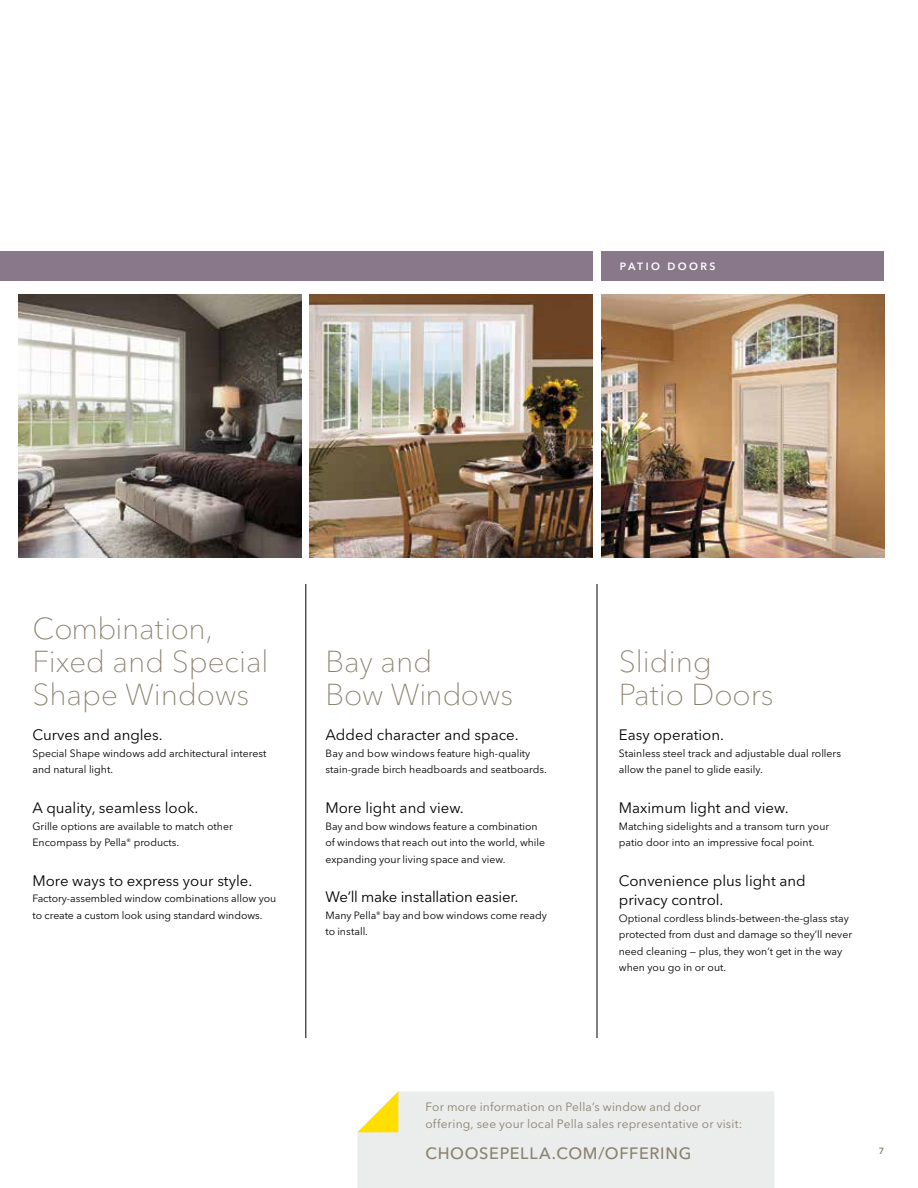
<style>
.page{position:relative;width:918px;height:1188px;background:#fff}
.page>*{position:absolute;margin:0;border:0;box-sizing:border-box;transform-origin:0 0}
.t1{font:100 30px/33px "Avenir Next LT Pro";color:#8a8270}
.t2{font:500 16.35px "Avenir Next LT Pro";letter-spacing:.045em;color:#8a8270}
.t3{font:15px/19.5px "Avenir Next LT Pro";color:#000}
.t4{font:12px/16.5px "Avenir Next LT Pro";letter-spacing:.015em;color:#8a8270}
.t5{font:10.5px/16.5px "Avenir Next LT Pro";color:#000}
.t6{font:600 10.5px "Avenir Next LT Pro";letter-spacing:.23em;color:#fff}
.t7{font:600 9px "Avenir Next LT Pro";color:#8a8270}
</style>
<div class="page">
<div style="left:601px;top:252px;width:283px;height:29px;background:#89778a"></div>
<img style="left:18px;top:294px;width:283px;height:263px">
<div style="left:0;top:252px;width:593px;height:29px;background:#89778a"></div>
<img style="left:310px;top:294px;width:283px;height:263px">
<img style="left:601px;top:294px;width:283px;height:263px">
<hr style="left:597px;top:584px;width:1px;height:454px;background:#000">
<hr style="left:306px;top:584px;width:1px;height:454px;background:#000">
<div style="left:357px;top:1091px;width:417px;height:97px;background:#ebecec"></div>
<p class="t6" style="left:620px;top:260px;width:97px">PATIO DOORS</p>
<h1 class="t1" style="left:32px;top:612px;width:238px">Combination,<br>Fixed and Special<br>Shape Windows</h1>
<h3 class="t3" style="left:32px;top:725px;width:132px">Curves and angles.</h3>
<p class="t5" style="left:32px;top:745px;width:236px">Special Shape windows add architectural interest and natural light.</p>
<h3 class="t3" style="left:32px;top:798px;width:167px">A quality, seamless look.</h3>
<p class="t5" style="left:32px;top:818px;width:202px">Grille options are available to match other<br>Encompass by Pella<sup>®</sup> products.</p>
<h3 class="t3" style="left:32px;top:871px;width:221px">More ways to express your style.</h3>
<p class="t5" style="left:32px;top:890px;width:245px">Factory-assembled window combinations allow you to create a custom look using standard windows.</p>
<h1 class="t1" style="left:325px;top:645px;width:189px">Bay and<br>Bow Windows</h1>
<h3 class="t3" style="left:325px;top:725px;width:195px">Added character and space.</h3>
<p class="t5" style="left:325px;top:745px;width:223px">Bay and bow windows feature high-quality stain-grade birch headboards and seatboards.</p>
<h3 class="t3" style="left:325px;top:798px;width:140px">More light and view.</h3>
<p class="t5" style="left:325px;top:818px;width:221px">Bay and bow windows feature a combination of windows that reach out into the world, while expanding your living space and view.</p>
<h3 class="t3" style="left:325px;top:887px;width:195px">We’ll make installation easier.</h3>
<p class="t5" style="left:325px;top:907px;width:223px">Many Pella<sup>®</sup> bay and bow windows come ready to install.</p>
<h1 class="t1" style="left:619px;top:645px;width:156px">Sliding<br>Patio Doors</h1>
<h3 class="t3" style="left:619px;top:725px;width:107px">Easy operation.</h3>
<p class="t5" style="left:619px;top:745px;width:224px">Stainless steel track and adjustable dual rollers allow the panel to glide easily.</p>
<h3 class="t3" style="left:619px;top:798px;width:171px">Maximum light and view.</h3>
<p class="t5" style="left:619px;top:818px;width:212px">Matching sidelights and a transom turn your patio door into an impressive focal point.</p>
<h3 class="t3" style="left:619px;top:871px;width:188px">Convenience plus light and privacy control.</h3>
<p class="t5" style="left:619px;top:910px;width:235px">Optional cordless blinds-between-the-glass stay protected from dust and damage so they’ll never need cleaning — plus, they won’t get in the way when you go in or out.</p>
<p class="t4" style="left:425px;top:1099px;width:319px">For more information on Pella’s window and door offering, see your local Pella sales representative or visit:</p>
<h2 class="t2" style="left:425px;top:1143px;width:267px">CHOOSEPELLA.COM/OFFERING</h2>
<p class="t7" style="left:879px;top:1146px;width:7px">7</p>
</div>
